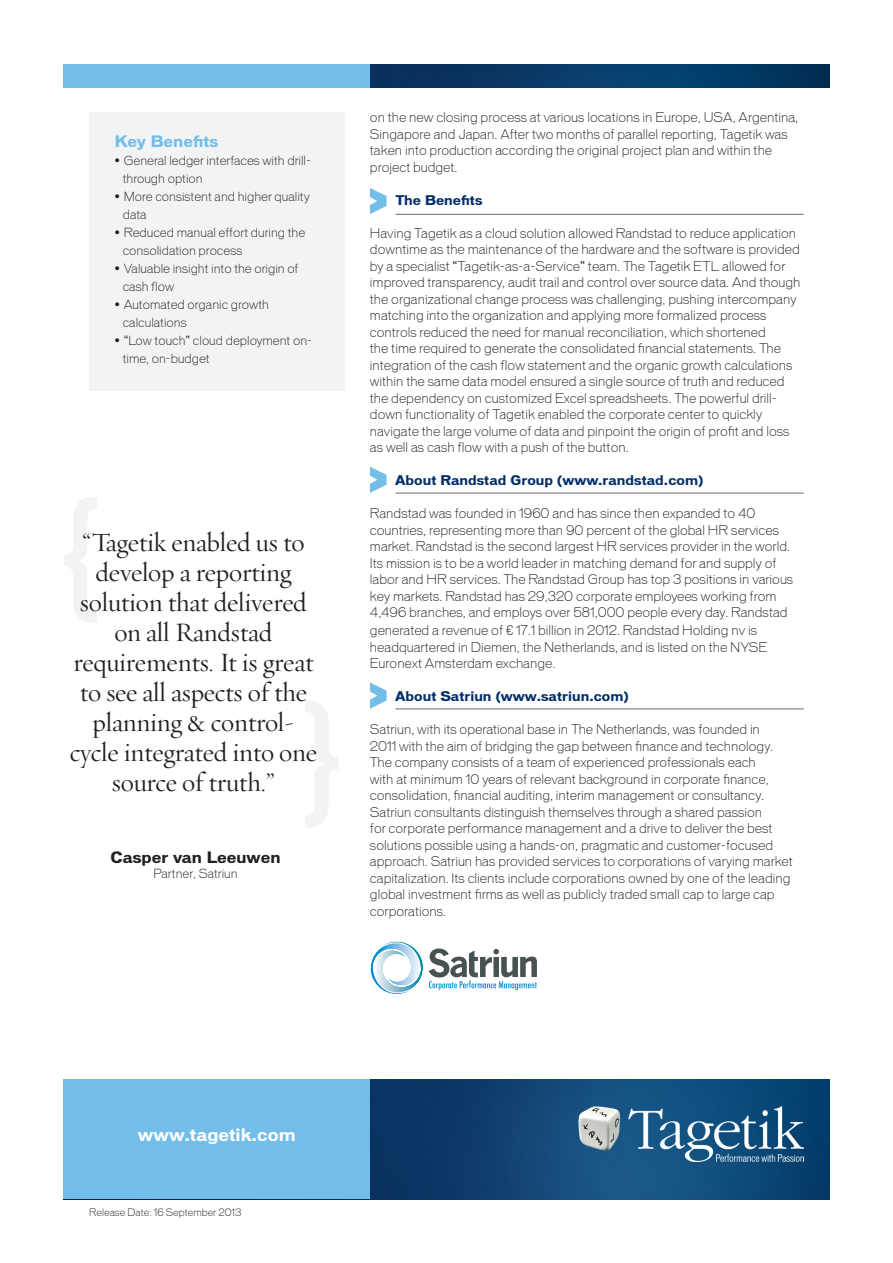
<style>
.page{position:relative;width:893px;height:1263px;background:#fff}
.page>*{position:absolute;margin:0;border:0;box-sizing:border-box;transform-origin:0 0}
.t1{font:27px/30px "Requiem Display HTF Roman";letter-spacing:-.01em;color:#231f20;text-align:center}
.t2{font:700 16.5px "Vonnes";color:#fff}
.t3{font:700 15px "Vonnes";color:#231f20}
.t4{font:700 15px "Vonnes";color:#73bde9}
.t5{font:300 12.75px/16.5px "Vonnes";color:#231f20}
.t6{font:700 12.75px "Vonnes";color:#002d6a}
.t7{font:300 12px/18px "Vonnes";color:#231f20}
.t8{font:300 9.75px "Vonnes";color:#231f20}
.s1{font-family:"Dosis";font-size:13.5px}
</style>
<div class="page">
<img style="left:370px;top:1079px;width:459px;height:120px">
<img style="left:370px;top:64px;width:459px;height:23px">
<div style="left:64px;top:1079px;width:306px;height:120px;background:#73bde9"></div>
<div style="left:64px;top:64px;width:306px;height:23px;background:#73bde9"></div>
<img style="left:574px;top:1104px;width:230px;height:58px">
<svg style="left:370px;top:467px;width:17px;height:26px"></svg>
<svg style="left:370px;top:682px;width:17px;height:27px"></svg>
<hr style="left:395px;top:493px;width:409px;height:1px;background:#6c6d70">
<hr style="left:395px;top:709px;width:409px;height:1px;background:#6c6d70">
<svg style="left:370px;top:188px;width:17px;height:26px"></svg>
<hr style="left:395px;top:214px;width:409px;height:1px;background:#6c6d70">
<svg style="left:64px;top:497px;width:33px;height:126px"></svg>
<svg style="left:305px;top:701px;width:33px;height:126px"></svg>
<div style="left:89px;top:112px;width:255px;height:278px;background:#f2f3f4"></div>
<svg style="left:370px;top:941px;width:167px;height:54px"></svg>
<p class="t4" style="left:115px;top:132px;width:105px">Key Benefits</p>
<p class="t7" style="left:123px;top:151px;width:190px;text-indent:-8px">• General ledger interfaces with drill&shy;through option</p>
<p class="t7" style="left:123px;top:187px;width:188px;text-indent:-8px">• More consistent and higher quality data</p>
<p class="t7" style="left:123px;top:223px;width:184px;text-indent:-8px">• Reduced manual effort during the consolidation process</p>
<p class="t7" style="left:123px;top:259px;width:177px;text-indent:-8px">• Valuable insight into the origin of cash flow</p>
<p class="t7" style="left:123px;top:295px;width:148px;text-indent:-8px">• Automated organic growth calculations</p>
<p class="t7" style="left:123px;top:331px;width:191px;text-indent:-8px">• “Low touch” cloud deployment on&shy;time, on-budget</p>
<h1 class="t1" style="left:70px;top:528px;width:249px">“Tagetik enabled us to develop a reporting solution that delivered on all Randstad requirements. It is great to see all aspects of the planning &amp; control&shy;cycle integrated into one source of truth.”</h1>
<p class="t3" style="left:111px;top:849px;width:172px">Casper van Leeuwen</p>
<p class="t7" style="left:153px;top:865px;width:86px">Partner, Satriun</p>
<p class="t5" style="left:370px;top:109px;width:430px">on the new closing process at various locations in Europe, USA, Argentina, Singapore and Japan. After two months of parallel reporting, Tagetik was taken into production according the original project plan and within the project budget.</p>
<p class="t6" style="left:395px;top:192px;width:88px">The Benefits</p>
<p class="t5" style="left:370px;top:225px;width:432px">Having Tagetik as a cloud solution allowed Randstad to reduce application downtime as the maintenance of the hardware and the software is provided by a specialist “Tagetik-as-a-Service” team. The Tagetik ETL allowed for improved transparency, audit trail and control over source data. And though the organizational change process was challenging, pushing intercompany matching into the organization and applying more formalized process controls reduced the need for manual reconciliation, which shortened<br>the time required to generate the consolidated financial statements. The integration of the cash flow statement and the organic growth calculations within the same data model ensured a single source of truth and reduced the dependency on customized Excel spreadsheets. The powerful drill&shy;down functionality of Tagetik enabled the corporate center to quickly navigate the large volume of data and pinpoint the origin of profit and loss as well as cash flow with a push of the button.</p>
<p class="t6" style="left:395px;top:473px;width:310px">About Randstad Group (www.randstad.com)</p>
<p class="t5" style="left:370px;top:505px;width:425px">Randstad was founded in 1960 and has since then expanded to 40 countries, representing more than 90 percent of the global HR services market. Randstad is the second largest HR services provider in the world.<br>Its mission is to be a world leader in matching demand for and supply of labor and HR services. The Randstad Group has top 3 positions in various key markets. Randstad has 29,320 corporate employees working from 4,496 branches, and employs over 581,000 people every day. Randstad</p>
<p class="t5" style="left:370px;top:622px;width:399px">generated a revenue of <span class="s1">€</span> 17.1 billion in 2012. Randstad Holding nv is headquartered in Diemen, the Netherlands, and is listed on the NYSE<br>Euronext Amsterdam exchange.</p>
<p class="t6" style="left:395px;top:689px;width:235px">About Satriun (www.satriun.com)</p>
<p class="t5" style="left:370px;top:721px;width:424px">Satriun, with its operational base in The Netherlands, was founded in<br>2011 with the aim of bridging the gap between finance and technology.<br>The company consists of a team of experienced professionals each<br>with at minimum 10 years of relevant background in corporate finance, consolidation, financial auditing, interim management or consultancy.<br>Satriun consultants distinguish themselves through a shared passion<br>for corporate performance management and a drive to deliver the best solutions possible using a hands-on, pragmatic and customer-focused approach. Satriun has provided services to corporations of varying market capitalization. Its clients include corporations owned by one of the leading global investment firms as well as publicly traded small cap to large cap corporations.</p>
<p class="t2" style="left:138px;top:1125px;width:159px">www.tagetik.com</p>
<p class="t8" style="left:89px;top:1206px;width:154px">Release Date: 16 September 2013</p>
</div>
